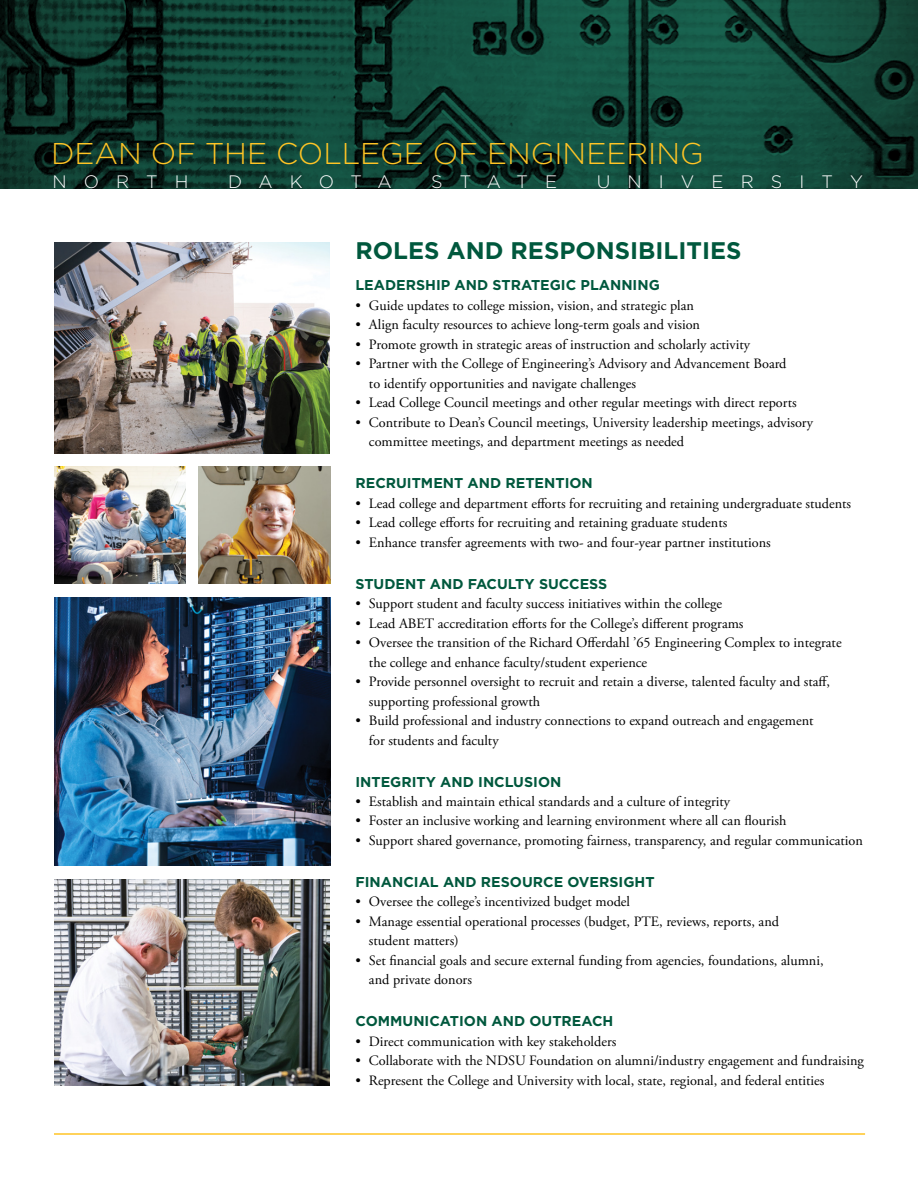
<style>
.page{position:relative;width:918px;height:1188px;background:#fff}
.page>*{position:absolute;margin:0;border:0;box-sizing:border-box;transform-origin:0 0}
.t1{font:300 30px "Gotham";color:#ffc425}
.t2{font:700 24px "Gotham";color:#00583d}
.t3{font:300 18px "Gotham";letter-spacing:.95em;color:#fff}
.t4{font:14.25px/19.5px "Adobe Garamond Pro";color:#000}
.t5{font:700 14.25px "Gotham";color:#00583d}
</style>
<div class="page">
<img style="left:0;top:0;width:918px;height:188px">
<hr style="left:54px;top:1133px;width:811px;height:2px;background:#ffc425">
<img style="left:54px;top:242px;width:276px;height:211px">
<img style="left:54px;top:467px;width:132px;height:117px">
<img style="left:198px;top:467px;width:132px;height:117px">
<img style="left:54px;top:597px;width:276px;height:268px">
<img style="left:54px;top:879px;width:276px;height:207px">
<h1 class="t1" style="left:51px;top:135px;width:654px">DEAN OF THE COLLEGE OF ENGINEERING</h1>
<p class="t3" style="left:52px;top:170px;width:138px">NORTH</p>
<p class="t3" style="left:228px;top:170px;width:165px">DAKOTA</p>
<p class="t3" style="left:431px;top:170px;width:127px">STATE</p>
<p class="t3" style="left:597px;top:170px;width:268px">UNIVERSITY</p>
<h2 class="t2" style="left:356px;top:234px;width:388px">ROLES AND RESPONSIBILITIES</h2>
<p class="t5" style="left:356px;top:276px;width:306px">LEADERSHIP AND STRATEGIC PLANNING</p>
<p class="t4" style="left:356px;top:296px;width:340px">• Guide updates to college mission, vision, and strategic plan</p>
<p class="t4" style="left:356px;top:315px;width:346px">• Align faculty resources to achieve long-term goals and vision</p>
<p class="t4" style="left:356px;top:335px;width:396px">• Promote growth in strategic areas of instruction and scholarly activity</p>
<p class="t4" style="left:369px;top:354px;width:419px;text-indent:-13px">• Partner with the College of Engineering’s Advisory and Advancement Board to identify opportunities and navigate challenges</p>
<p class="t4" style="left:356px;top:393px;width:443px">• Lead College Council meetings and other regular meetings with direct reports</p>
<p class="t4" style="left:369px;top:413px;width:446px;text-indent:-13px">• Contribute to Dean’s Council meetings, University leadership meetings, advisory committee meetings, and department meetings as needed</p>
<p class="t5" style="left:356px;top:474px;width:239px">RECRUITMENT AND RETENTION</p>
<p class="t4" style="left:356px;top:494px;width:497px">• Lead college and department efforts for recruiting and retaining undergraduate students</p>
<p class="t4" style="left:356px;top:513px;width:373px">• Lead college efforts for recruiting and retaining graduate students</p>
<p class="t4" style="left:356px;top:533px;width:417px">• Enhance transfer agreements with two- and four-year partner institutions</p>
<p class="t5" style="left:356px;top:574px;width:253px">STUDENT AND FACULTY SUCCESS</p>
<p class="t4" style="left:356px;top:594px;width:368px">• Support student and faculty success initiatives within the college</p>
<p class="t4" style="left:356px;top:614px;width:390px">• Lead ABET accreditation efforts for the College’s different programs</p>
<p class="t4" style="left:369px;top:633px;width:474px;text-indent:-13px">• Oversee the transition of the Richard Offerdahl ’65 Engineering Complex to integrate the college and enhance faculty/student experience</p>
<p class="t4" style="left:369px;top:672px;width:463px;text-indent:-13px">• Provide personnel oversight to recruit and retain a diverse, talented faculty and staff, supporting professional growth</p>
<p class="t4" style="left:369px;top:711px;width:446px;text-indent:-13px">• Build professional and industry connections to expand outreach and engagement for students and faculty</p>
<p class="t5" style="left:356px;top:772px;width:207px">INTEGRITY AND INCLUSION</p>
<p class="t4" style="left:356px;top:792px;width:376px">• Establish and maintain ethical standards and a culture of integrity</p>
<p class="t4" style="left:356px;top:812px;width:432px">• Foster an inclusive working and learning environment where all can flourish</p>
<p class="t4" style="left:356px;top:831px;width:509px">• Support shared governance, promoting fairness, transparency, and regular communication</p>
<p class="t5" style="left:356px;top:872px;width:301px">FINANCIAL AND RESOURCE OVERSIGHT</p>
<p class="t4" style="left:356px;top:893px;width:276px">• Oversee the college’s incentivized budget model</p>
<p class="t4" style="left:369px;top:912px;width:412px;text-indent:-13px">• Manage essential operational processes (budget, PTE, reviews, reports, and student matters)</p>
<p class="t4" style="left:369px;top:951px;width:456px;text-indent:-13px">• Set financial goals and secure external funding from agencies, foundations, alumni, and private donors</p>
<p class="t5" style="left:356px;top:1012px;width:259px">COMMUNICATION AND OUTREACH</p>
<p class="t4" style="left:356px;top:1032px;width:262px">• Direct communication with key stakeholders</p>
<p class="t4" style="left:356px;top:1052px;width:510px">• Collaborate with the NDSU Foundation on alumni/industry engagement and fundraising</p>
<p class="t4" style="left:356px;top:1071px;width:471px">• Represent the College and University with local, state, regional, and federal entities</p>
</div>
